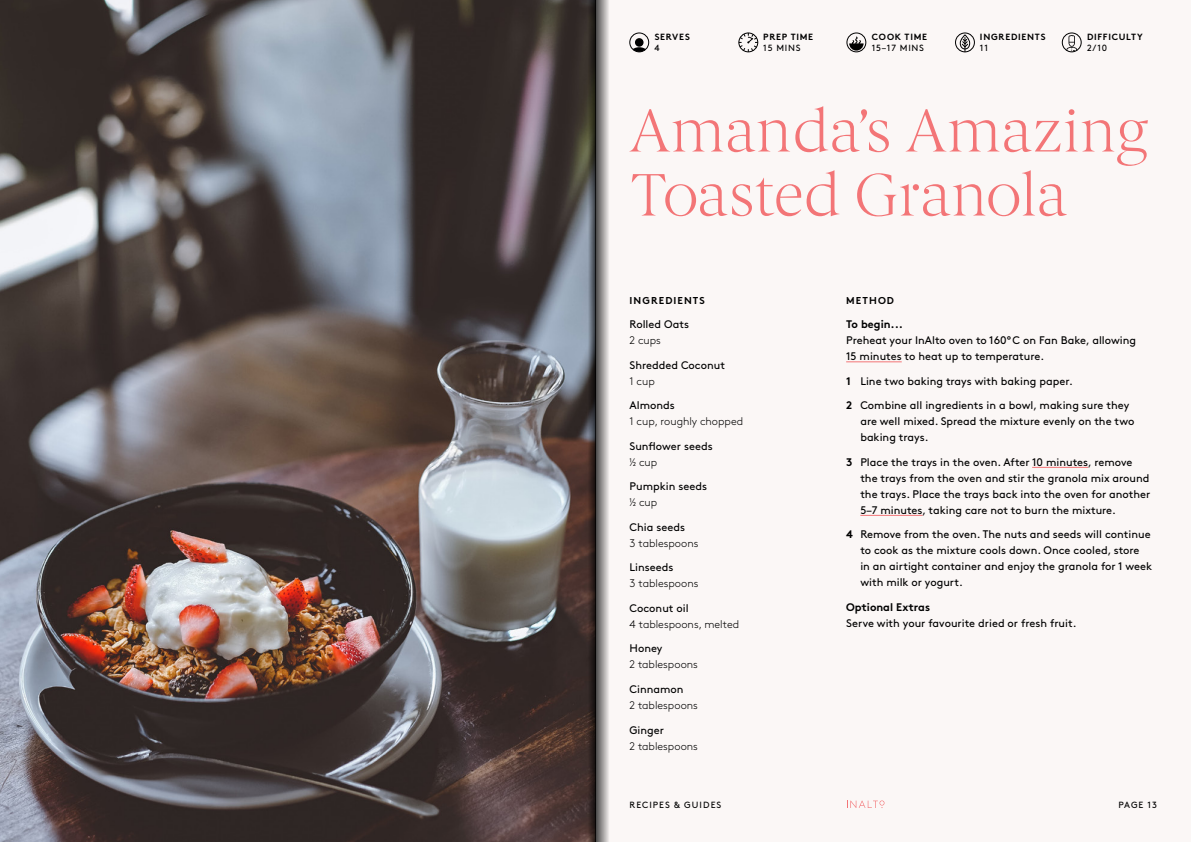
<style>
.page{position:relative;width:1191px;height:842px;background:#fbf7f6}
.page>*{position:absolute;margin:0;border:0;box-sizing:border-box;transform-origin:0 0}
.t1{font:300 60px/64px "Berlingske Serif";letter-spacing:.015em;color:#f37577}
.t2{font:11px/16px "Brown";color:#000}
.t3{font:300 11px "Brown";color:#000}
.t4{font:700 11px "Brown";color:#000}
.t5{font:700 10px "Brown";letter-spacing:.105em;color:#000}
.t6{font:700 9px "Brown";letter-spacing:.08em;color:#000}
.t7{font:9px "Brown";letter-spacing:.105em;color:#000}
.s1{font-weight:700}
</style>
<div class="page">
<svg style="left:847px;top:800px;width:37px;height:8px"></svg>
<img style="left:0;top:0;width:585px;height:842px">
<svg style="left:631px;top:47px;width:17px;height:5px"></svg>
<div style="left:629px;top:33px;width:20px;height:19px;border:1px solid #000;border-radius:50%"></div>
<div style="left:635px;top:38px;width:8px;height:9px;background:#000;border-radius:50%"></div>
<div style="left:955px;top:33px;width:19px;height:19px;border:1px solid #000;border-radius:50%"></div>
<svg style="left:1066px;top:35px;width:11px;height:17px"></svg>
<div style="left:1062px;top:33px;width:19px;height:19px;border:1px solid #000;border-radius:50%"></div>
<div style="left:738px;top:33px;width:20px;height:19px;border:1px solid #000;border-radius:50%"></div>
<svg style="left:739px;top:33px;width:19px;height:19px"></svg>
<div style="left:846px;top:33px;width:20px;height:19px;border:1px solid #000;border-radius:50%"></div>
<svg style="left:849px;top:36px;width:14px;height:15px"></svg>
<svg style="left:959px;top:35px;width:11px;height:17px"></svg>
<hr style="left:846px;top:362px;width:55px;height:1px;background:#f37577">
<hr style="left:1032px;top:467px;width:56px;height:1px;background:#f37577">
<hr style="left:860px;top:515px;width:62px;height:1px;background:#f37577">
<svg style="left:595px;top:0;width:14px;height:842px"></svg>
<svg style="left:585px;top:0;width:10px;height:842px"></svg>
<p class="t6" style="left:654px;top:30px;width:37px">SERVES</p>
<p class="t7" style="left:654px;top:41px;width:7px">4</p>
<p class="t6" style="left:763px;top:30px;width:51px">PREP TIME</p>
<p class="t7" style="left:763px;top:41px;width:39px">15 MINS</p>
<p class="t6" style="left:871px;top:30px;width:57px">COOK TIME</p>
<p class="t7" style="left:871px;top:41px;width:54px">15–17 MINS</p>
<p class="t6" style="left:980px;top:30px;width:67px">INGREDIENTS</p>
<p class="t7" style="left:980px;top:41px;width:10px">11</p>
<p class="t6" style="left:1087px;top:30px;width:57px">DIFFICULTY</p>
<p class="t7" style="left:1087px;top:41px;width:21px">2/10</p>
<h1 class="t1" style="left:629px;top:98px;width:519px">Amanda’s Amazing<br>Toasted Granola</h1>
<p class="t5" style="left:629px;top:292px;width:77px">INGREDIENTS</p>
<p class="t2" style="left:629px;top:316px;width:61px">Rolled Oats</p>
<p class="t3" style="left:629px;top:332px;width:33px">2 cups</p>
<p class="t2" style="left:629px;top:356px;width:97px">Shredded Coconut</p>
<p class="t3" style="left:629px;top:373px;width:27px">1 cup</p>
<p class="t2" style="left:629px;top:397px;width:47px">Almonds</p>
<p class="t3" style="left:629px;top:413px;width:115px">1 cup, roughly chopped</p>
<p class="t2" style="left:629px;top:437px;width:85px">Sunflower seeds</p>
<p class="t3" style="left:629px;top:454px;width:29px">1/2 cup</p>
<p class="t2" style="left:629px;top:478px;width:79px">Pumpkin seeds</p>
<p class="t3" style="left:629px;top:494px;width:29px">1/2 cup</p>
<p class="t2" style="left:629px;top:518px;width:57px">Chia seeds</p>
<p class="t3" style="left:629px;top:535px;width:70px">3 tablespoons</p>
<p class="t2" style="left:629px;top:559px;width:45px">Linseeds</p>
<p class="t3" style="left:629px;top:575px;width:70px">3 tablespoons</p>
<p class="t2" style="left:629px;top:599px;width:61px">Coconut oil</p>
<p class="t3" style="left:629px;top:616px;width:111px">4 tablespoons, melted</p>
<p class="t2" style="left:629px;top:640px;width:35px">Honey</p>
<p class="t3" style="left:629px;top:656px;width:70px">2 tablespoons</p>
<p class="t2" style="left:629px;top:680px;width:56px">Cinnamon</p>
<p class="t3" style="left:629px;top:697px;width:70px">2 tablespoons</p>
<p class="t2" style="left:629px;top:721px;width:36px">Ginger</p>
<p class="t3" style="left:629px;top:738px;width:70px">2 tablespoons</p>
<p class="t5" style="left:846px;top:292px;width:49px">METHOD</p>
<p class="t4" style="left:846px;top:316px;width:58px">To begin...</p>
<p class="t2" style="left:846px;top:332px;width:291px">Preheat your InAlto oven to 160°C on Fan Bake, allowing<br>15 minutes to heat up to temperature.</p>
<p class="t2" style="left:846px;top:372px;width:228px"><span class="s1">1</span> Line two baking trays with baking paper.</p>
<p class="t2" style="left:860px;top:397px;width:276px;text-indent:-14px"><span class="s1">2</span> Combine all ingredients in a bowl, making sure they are well mixed. Spread the mixture evenly on the two baking trays.</p>
<p class="t2" style="left:860px;top:453px;width:291px;text-indent:-14px"><span class="s1">3</span> Place the trays in the oven. After 10 minutes, remove the trays from the oven and stir the granola mix around the trays. Place the trays back into the oven for another 5–7 minutes, taking care not to burn the mixture.</p>
<p class="t2" style="left:860px;top:526px;width:293px;text-indent:-14px"><span class="s1">4</span> Remove from the oven. The nuts and seeds will continue to cook as the mixture cools down. Once cooled, store<br>in an airtight container and enjoy the granola for 1 week with milk or yogurt.</p>
<p class="t4" style="left:846px;top:598px;width:85px">Optional Extras</p>
<p class="t2" style="left:846px;top:614px;width:232px">Serve with your favourite dried or fresh fruit.</p>
<p class="t7" style="left:629px;top:798px;width:93px">RECIPES &amp; GUIDES</p>
<p class="t7" style="left:1118px;top:798px;width:40px">PAGE 13</p>
</div>
